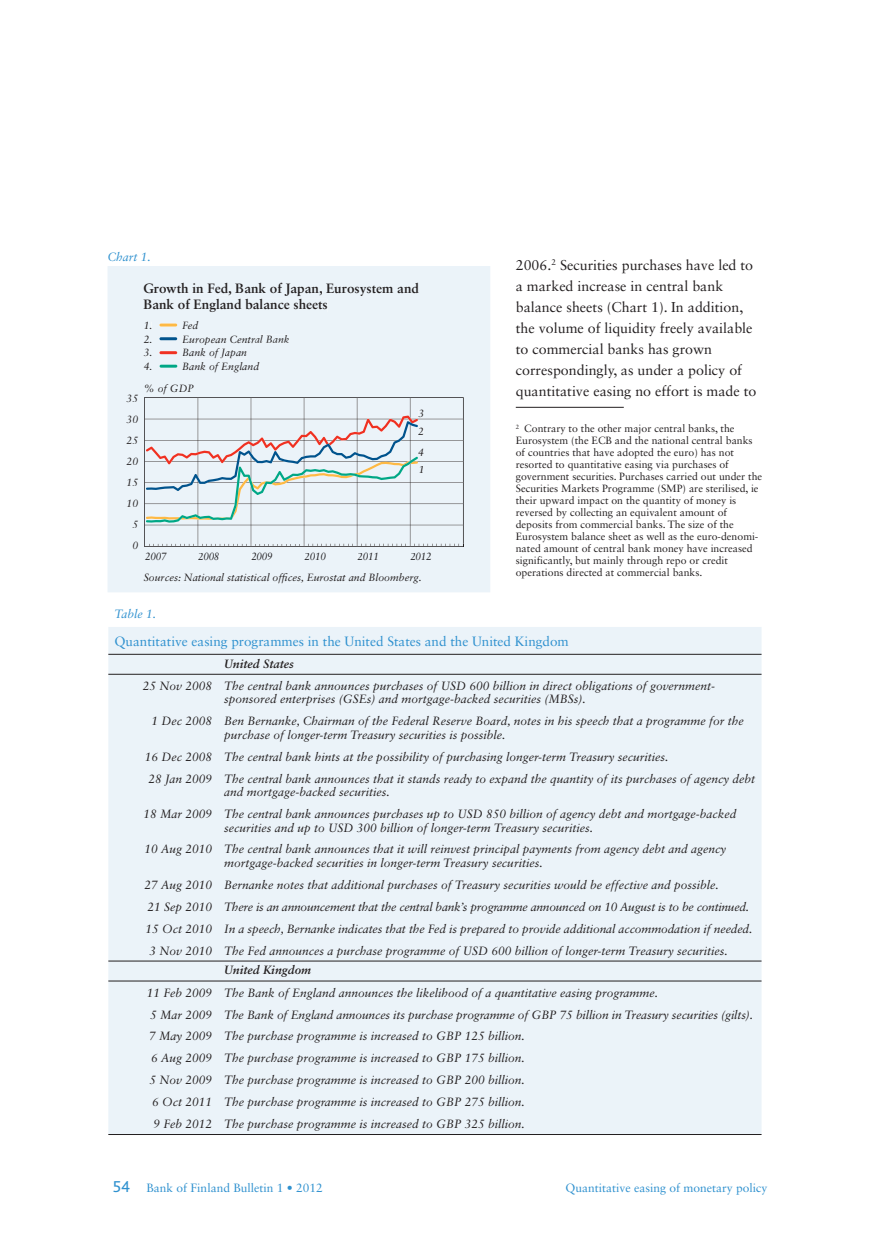
<style>
.page{position:relative;width:887px;height:1257px;background:#fff}
.page>*{position:absolute;margin:0;border:0;box-sizing:border-box;transform-origin:0 0}
.t1{font:14.25px/21px "Sabon LT Std";color:#231f20}
.t2{font:13.5px "Sabon LT Std";color:#2f91cf}
.t3{font:700 13.5px/16.2px "Sabon LT Std";color:#231f20}
.t4{font:italic 12px/21.9px "Sabon LT Std";color:#231f20}
.t5{font:italic 12px "Sabon LT Std";letter-spacing:-.02em;color:#231f20}
.t6{font:12px "Sabon LT Std";color:#2f91cf}
.t7{font:italic 12px "Sabon LT Std";color:#2f91cf}
.t8{font:italic 700 12px "Sabon LT Std";color:#231f20}
.t9{font:10.5px/12px "Sabon LT Std";color:#231f20}
.t10{font:italic 10.5px/21px "Sabon LT Std";color:#231f20}
.t11{font:italic 10.5px "Sabon LT Std";letter-spacing:-.025em;color:#1e1d20;scale:.95 1}
.s1{color:#1e1d20}
.s2{font-weight:700}
.s3{font-family:"Bliss";font-size:16.5px}
</style>
<div class="page">
<hr style="left:516px;top:407px;width:108px;height:1px;background:#231f20">
<div style="left:108px;top:627px;width:653px;height:507px;background:#ebf3f9"></div>
<hr style="left:108px;top:654px;width:653px;height:1px;background:#231f20">
<hr style="left:108px;top:674px;width:653px;height:1px;background:#231f20">
<hr style="left:108px;top:961px;width:653px;height:1px;background:#231f20">
<hr style="left:108px;top:981px;width:653px;height:1px;background:#231f20">
<hr style="left:108px;top:1134px;width:653px;height:1px;background:#231f20">
<div style="left:108px;top:266px;width:382px;height:326px;background:#ebf3f9"></div>
<div style="left:145px;top:322px;width:6px;height:7px;background:#ebf3f9"></div>
<div style="left:182px;top:322px;width:10px;height:7px;background:#ebf3f9"></div>
<div style="left:193px;top:321px;width:5px;height:8px;background:#ebf3f9"></div>
<div style="left:144px;top:335px;width:7px;height:8px;background:#ebf3f9"></div>
<div style="left:144px;top:349px;width:7px;height:7px;background:#ebf3f9"></div>
<div style="left:182px;top:335px;width:107px;height:23px;background:#ebf3f9"></div>
<div style="left:144px;top:362px;width:7px;height:8px;background:#ebf3f9"></div>
<div style="left:182px;top:362px;width:77px;height:10px;background:#ebf3f9"></div>
<div style="left:144px;top:283px;width:22px;height:10px;background:#ebf3f9"></div>
<div style="left:166px;top:283px;width:49px;height:10px;background:#ebf3f9"></div>
<div style="left:215px;top:283px;width:16px;height:12px;background:#ebf3f9"></div>
<div style="left:232px;top:283px;width:58px;height:13px;background:#ebf3f9"></div>
<div style="left:291px;top:287px;width:31px;height:9px;background:#ebf3f9"></div>
<div style="left:322px;top:283px;width:97px;height:13px;background:#ebf3f9"></div>
<div style="left:144px;top:299px;width:183px;height:13px;background:#ebf3f9"></div>
<div style="left:145px;top:553px;width:22px;height:8px;background:#ebf3f9"></div>
<div style="left:198px;top:553px;width:21px;height:8px;background:#ebf3f9"></div>
<div style="left:252px;top:553px;width:21px;height:8px;background:#ebf3f9"></div>
<div style="left:305px;top:553px;width:21px;height:8px;background:#ebf3f9"></div>
<div style="left:358px;top:553px;width:21px;height:8px;background:#ebf3f9"></div>
<div style="left:411px;top:553px;width:20px;height:8px;background:#ebf3f9"></div>
<div style="left:144px;top:573px;width:159px;height:10px;background:#ebf3f9"></div>
<div style="left:304px;top:573px;width:117px;height:10px;background:#ebf3f9"></div>
<div style="left:127px;top:394px;width:11px;height:8px;background:#ebf3f9"></div>
<div style="left:127px;top:415px;width:11px;height:8px;background:#ebf3f9"></div>
<div style="left:127px;top:436px;width:11px;height:8px;background:#ebf3f9"></div>
<div style="left:127px;top:457px;width:11px;height:8px;background:#ebf3f9"></div>
<div style="left:127px;top:478px;width:11px;height:8px;background:#ebf3f9"></div>
<div style="left:127px;top:499px;width:11px;height:8px;background:#ebf3f9"></div>
<div style="left:133px;top:520px;width:5px;height:8px;background:#ebf3f9"></div>
<div style="left:133px;top:541px;width:5px;height:8px;background:#ebf3f9"></div>
<hr style="left:160px;top:365px;width:17px;height:3px;background:#00a786;border-radius:2px">
<hr style="left:159px;top:323px;width:18px;height:3px;background:#fdb945;border-radius:2px">
<div style="left:145px;top:384px;width:49px;height:10px;background:#ebf3f9"></div>
<hr style="left:159px;top:351px;width:18px;height:3px;background:#ef3122;border-radius:2px">
<hr style="left:159px;top:337px;width:18px;height:3px;background:#00538d;border-radius:2px">
<svg style="left:145px;top:398px;width:318px;height:148px;background:#e6eef3"></svg>
<svg style="left:146px;top:410px;width:277px;height:113px;background:#dae1e5"></svg>
<p class="t7" style="left:108px;top:250px;width:45px">Chart 1.</p>
<p class="t3" style="left:143px;top:281px;width:277px">Growth in Fed, Bank of Japan, Eurosystem and<br>Bank of England balance sheets</p>
<p class="t10" style="left:144px;top:315px;width:10px">1.</p>
<p class="t10" style="left:182px;top:315px;width:18px">Fed</p>
<p class="t10" style="left:144px;top:328px;width:10px">2.</p>
<p class="t10" style="left:182px;top:328px;width:109px">European Central Bank</p>
<p class="t10" style="left:144px;top:342px;width:10px">3.</p>
<p class="t10" style="left:182px;top:342px;width:66px">Bank of Japan</p>
<p class="t10" style="left:144px;top:355px;width:10px">4.</p>
<p class="t10" style="left:182px;top:355px;width:79px">Bank of England</p>
<p class="t10" style="left:144px;top:378px;width:51px">% of GDP</p>
<p class="t10" style="left:127px;top:387px;width:13px;text-align:center">35<br>30<br>25<br>20<br>15<br>10<br>5<br>0</p>
<p class="t10" style="left:418px;top:403px;width:7px">3</p>
<p class="t10" style="left:418px;top:442px;width:7px">4</p>
<p class="t10" style="left:418px;top:421px;width:7px">2</p>
<p class="t10" style="left:419px;top:459px;width:7px">1</p>
<p class="t10" style="left:144px;top:546px;width:290px;line-height:20.4px;text-indent:267px"><span class="s1">2012<br></span>Sources: National statistical offices, Eurostat and Bloomberg.</p>
<p class="t11" style="left:145px;top:551px;width:24px">2007</p>
<p class="t11" style="left:198px;top:551px;width:24px">2008</p>
<p class="t11" style="left:251px;top:551px;width:24px">2009</p>
<p class="t11" style="left:305px;top:551px;width:24px">2010</p>
<p class="t11" style="left:357px;top:551px;width:24px">2011</p>
<p class="t1" style="left:516px;top:254px;width:242px">2006.<sup>2</sup> Securities purchases have led to a marked increase in central bank balance sheets (Chart 1). In addition, the volume of liquidity freely available to commercial banks has grown correspondingly, as under a policy of quantitative easing no effort is made to</p>
<p class="t9" style="left:516px;top:422px;width:248px"><sup>2</sup> Contrary to the other major central banks, the Eurosystem (the ECB and the national central banks of countries that have adopted the euro) has not resorted to quantitative easing via purchases of government securities. Purchases carried out under the Securities Markets Programme (SMP) are sterilised, ie their upward impact on the quantity of money is reversed by collecting an equivalent amount of deposits from commercial banks. The size of the Eurosystem balance sheet as well as the euro-denomi&shy;nated amount of central bank money have increased significantly, but mainly through repo or credit operations directed at commercial banks.</p>
<p class="t7" style="left:114px;top:607px;width:43px">Table 1.</p>
<p class="t2" style="left:114px;top:633px;width:456px">Quantitative easing programmes in the United States and the United Kingdom</p>
<p class="t4" style="left:143px;top:652px;width:574px;text-indent:81px"><span class="s2">United States<br></span>25 Nov 2008 The central bank announces purchases of USD 600 billion in direct obligations of government-</p>
<p class="t4" style="left:151px;top:688px;width:594px;text-indent:73px">sponsored enterprises (GSEs) and mortgage-backed securities (MBSs).<br>1 Dec 2008 Ben Bernanke, Chairman of the Federal Reserve Board, notes in his speech that a programme for the</p>
<p class="t4" style="left:224px;top:724px;width:283px">purchase of longer-term Treasury securities is possible.</p>
<p class="t4" style="left:145px;top:745px;width:525px">16 Dec 2008 The central bank hints at the possibility of purchasing longer-term Treasury securities.</p>
<p class="t4" style="left:149px;top:767px;width:608px">28 Jan 2009 The central bank announces that it stands ready to expand the quantity of its purchases of agency debt</p>
<p class="t4" style="left:143px;top:781px;width:594px;text-indent:81px">and mortgage-backed securities.<br>18 Mar 2009 The central bank announces purchases up to USD 850 billion of agency debt and mortgage-backed</p>
<p class="t4" style="left:145px;top:816px;width:583px;text-indent:80px">securities and up to USD 300 billion of longer-term Treasury securities.<br>10 Aug 2010 The central bank announces that it will reinvest principal payments from agency debt and agency</p>
<p class="t4" style="left:224px;top:852px;width:320px">mortgage-backed securities in longer-term Treasury securities.</p>
<p class="t4" style="left:145px;top:874px;width:576px">27 Aug 2010 Bernanke notes that additional purchases of Treasury securities would be effective and possible.</p>
<p class="t5" style="left:147px;top:900px;width:603px">21 Sep 2010 There is an announcement that the central bank’s programme announced on 10 August is to be continued.</p>
<p class="t4" style="left:145px;top:917px;width:609px">15 Oct 2010 In a speech, Bernanke indicates that the Fed is prepared to provide additional accommodation if needed.</p>
<p class="t4" style="left:149px;top:939px;width:580px">3 Nov 2010 The Fed announces a purchase programme of USD 600 billion of longer-term Treasury securities.</p>
<p class="t8" style="left:224px;top:963px;width:89px">United Kingdom</p>
<p class="t4" style="left:147px;top:981px;width:513px">11 Feb 2009 The Bank of England announces the likelihood of a quantitative easing programme.</p>
<p class="t4" style="left:150px;top:1003px;width:604px">5 Mar 2009 The Bank of England announces its purchase programme of GBP 75 billion in Treasury securities (gilts).</p>
<p class="t4" style="left:149px;top:1025px;width:377px">7 May 2009 The purchase programme is increased to GBP 125 billion.</p>
<p class="t4" style="left:151px;top:1047px;width:375px">6 Aug 2009 The purchase programme is increased to GBP 175 billion.</p>
<p class="t4" style="left:149px;top:1069px;width:377px">5 Nov 2009 The purchase programme is increased to GBP 200 billion.</p>
<p class="t4" style="left:152px;top:1091px;width:374px">6 Oct 2011 The purchase programme is increased to GBP 275 billion.</p>
<p class="t4" style="left:154px;top:1113px;width:373px">9 Feb 2012 The purchase programme is increased to GBP 325 billion.</p>
<p class="t6" style="left:113px;top:1180px;width:212px"><span class="s3">54</span> Bank of Finland Bulletin 1 • 2012</p>
<p class="t6" style="left:565px;top:1180px;width:204px">Quantitative easing of monetary policy</p>
</div>
